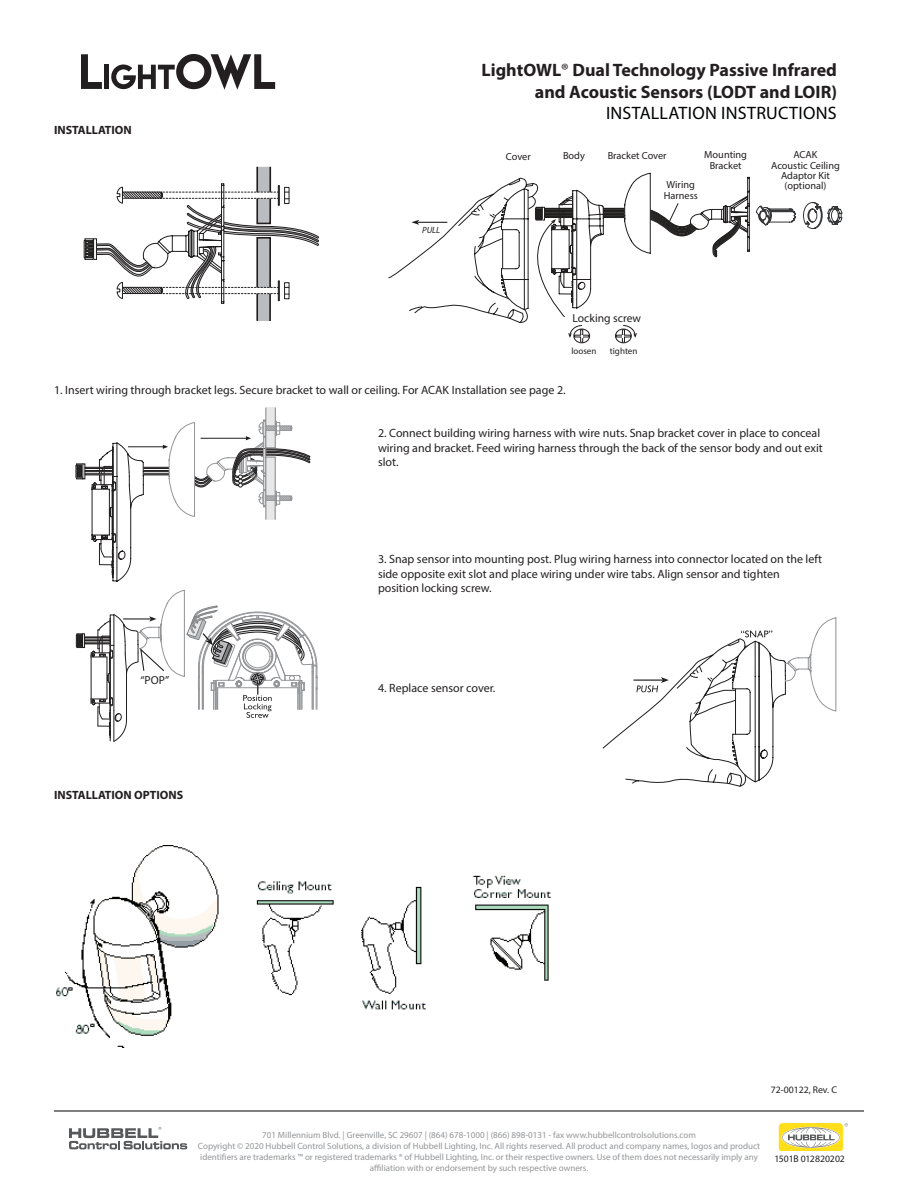
<style>
.page{position:relative;width:918px;height:1188px;background:#fff}
.page>*{position:absolute;margin:0;border:0;box-sizing:border-box;transform-origin:0 0}
.t1{font:700 18px/21.6px "Myriad Pro";color:#231f20;text-align:right}
.t2{font:18px "Myriad Pro";letter-spacing:.015em;color:#010203}
.t3{font:12px/14.4px "Myriad Pro";color:#231f20}
.t4{font:700 12px "Myriad Pro";color:#231f20}
.t5{font:11.7px "Myriad Pro";color:#231f20}
.t6{font:11.55px "Myriad Pro";color:#231f20}
.t7{font:10.35px/10.4px "Myriad Pro";color:#231f20;text-align:center}
.t8{font:9.75px "Myriad Pro";color:#231f20}
.t9{font:9px/10.8px "Myriad Pro";color:#939598;text-align:center}
.t10{font:9px "Myriad Pro";color:#231f20}
.t11{font:italic 9px "Myriad Pro";color:#231f20}
.s1{font-weight:400}
</style>
<div class="page">
<hr style="left:54px;top:1110px;width:810px;height:2px;background:#54575a">
<svg style="left:69px;top:1127px;width:118px;height:22px"></svg>
<svg style="left:779px;top:1123px;width:69px;height:28px"></svg>
<svg style="left:81px;top:54px;width:21px;height:35px"></svg>
<div style="left:104px;top:65px;width:5px;height:24px;background:#231f20"></div>
<svg style="left:111px;top:54px;width:164px;height:36px"></svg>
<svg style="left:756px;top:202px;width:87px;height:27px"></svg>
<div style="left:574px;top:329px;width:16px;height:14px;border:1px solid #211e1e;border-radius:50%"></div>
<div style="left:615px;top:329px;width:16px;height:14px;border:1px solid #211e1e;border-radius:50%"></div>
<svg style="left:388px;top:173px;width:362px;height:169px"></svg>
<div style="left:84px;top:240px;width:10px;height:18px;border:1px solid #211e1e"></div>
<div style="left:257px;top:294px;width:13px;height:27px;background:#bbbcbf"></div>
<svg style="left:85px;top:166px;width:234px;height:138px"></svg>
<hr style="left:256px;top:294px;width:2px;height:27px;background:#211e1e">
<div style="left:256px;top:237px;width:15px;height:51px;border:2px solid #211e1e"></div>
<hr style="left:269px;top:294px;width:2px;height:27px;background:#211e1e">
<svg style="left:76px;top:407px;width:235px;height:175px"></svg>
<div style="left:76px;top:635px;width:7px;height:12px;border:1px solid #211e1e"></div>
<svg style="left:77px;top:590px;width:241px;height:152px"></svg>
<svg style="left:602px;top:617px;width:235px;height:170px"></svg>
<img style="left:56px;top:845px;width:495px;height:202px">
<p class="t4" style="left:54px;top:122px;width:79px">INSTALLATION</p>
<p class="t11" style="left:422px;top:224px;width:20px">PULL</p>
<h1 class="t1" style="left:482px;top:58px;width:357px">LightOWL<span class="s1">®</span> Dual Technology Passive Infrared and Acoustic Sensors (LODT and LOIR)</h1>
<h1 class="t2" style="left:606px;top:102px;width:232px">INSTALLATION INSTRUCTIONS</h1>
<p class="t7" style="left:506px;top:151px;width:26px">Cover</p>
<p class="t7" style="left:563px;top:150px;width:23px">Body</p>
<p class="t7" style="left:608px;top:150px;width:60px">Bracket Cover</p>
<p class="t7" style="left:704px;top:149px;width:44px">Mounting<br>Bracket</p>
<p class="t7" style="left:664px;top:180px;width:36px;text-align:left">Wiring<br>Harness</p>
<p class="t7" style="left:771px;top:149px;width:70px">ACAK<br>Acoustic Ceiling<br>Adaptor Kit (optional)</p>
<p class="t6" style="left:573px;top:311px;width:70px">Locking screw</p>
<p class="t10" style="left:571px;top:345px;width:27px">loosen</p>
<p class="t10" style="left:610px;top:345px;width:29px">tighten</p>
<p class="t3" style="left:54px;top:383px;width:513px">1. Insert wiring through bracket legs. Secure bracket to wall or ceiling. For ACAK Installation see page 2.</p>
<p class="t3" style="left:378px;top:426px;width:446px">2. Connect building wiring harness with wire nuts. Snap bracket cover in place to conceal wiring and bracket. Feed wiring harness through the back of the sensor body and out exit slot.</p>
<p class="t5" style="left:140px;top:673px;width:30px">“POP”</p>
<p class="t4" style="left:54px;top:787px;width:131px">INSTALLATION OPTIONS</p>
<p class="t3" style="left:378px;top:552px;width:446px">3. Snap sensor into mounting post. Plug wiring harness into connector located on the left side opposite exit slot and place wiring under wire tabs. Align sensor and tighten position locking screw.</p>
<p class="t3" style="left:378px;top:681px;width:119px">4. Replace sensor cover.</p>
<p class="t8" style="left:771px;top:1083px;width:68px">72-00122, Rev. C</p>
<p class="t9" style="left:198px;top:1130px;width:564px">701 Millennium Blvd. | Greenville, SC 29607 | (864) 678-1000 | (866) 898-0131 - fax www.hubbellcontrolsolutions.com<br>Copyright © 2020 Hubbell Control Solutions, a division of Hubbell Lighting, Inc. All rights reserved. All product and company names, logos and product identifiers are trademarks ™ or registered trademarks ® of Hubbell Lighting, Inc. or their respective owners. Use of them does not necessarily imply any affiliation with or endorsement by such respective owners.</p>
<p class="t8" style="left:774px;top:1153px;width:72px">1501B 012820202</p>
</div>
